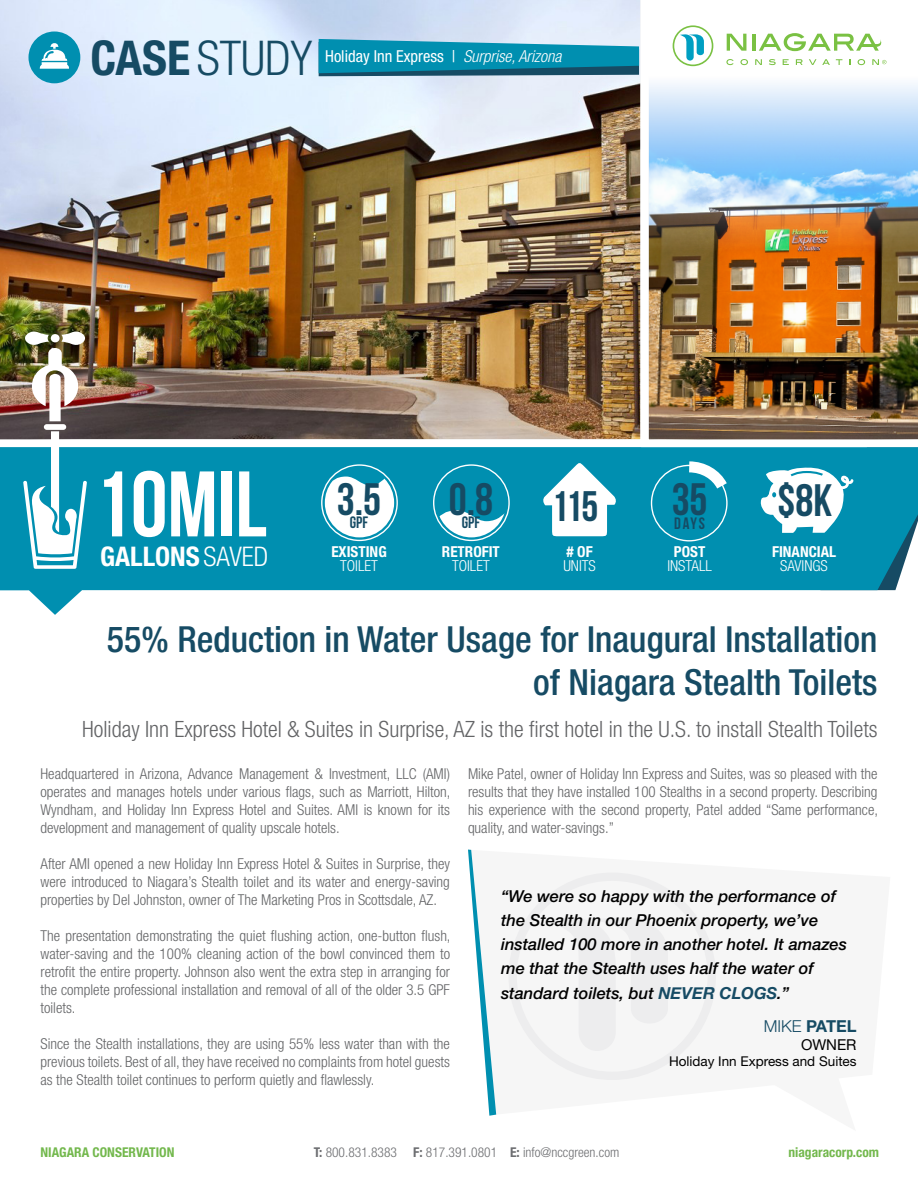
<style>
.page{position:relative;width:918px;height:1188px;background:#fff}
.page>*{position:absolute;margin:0;border:0;box-sizing:border-box;transform-origin:0 0}
.t1{font:92.85px "Bebas Neue";color:#fff}
.t2{font:300 condensed 48px "Helvetica Neue LT Std";color:#164b64}
.t3{font:45.45px "Bebas Neue";color:#164b64}
.t4{font:42.6px "Bebas Neue";color:#164b64}
.t5{font:500 condensed 36px/43.2px "Helvetica Neue LT Std";color:#164b64;text-align:right}
.t6{font:700 condensed 27px "Helvetica Neue LT Std";color:#fff}
.t7{font:300 condensed 22.5px "Helvetica Neue LT Std";color:#636466}
.t8{font:italic 500 16.5px/24.3px "Helvetica Neue LT Std";color:#000}
.t9{font:condensed 16.5px "Helvetica Neue LT Std";color:#fff}
.t10{font:16.5px "Bebas Neue";color:#164b64}
.t11{font:700 16.5px "Helvetica Neue LT Std";letter-spacing:-.035em;color:#164b64}
.t12{font:700 condensed 15.15px/13.8px "Helvetica Neue LT Std";color:#fff;text-align:center}
.t13{font:300 condensed 15.15px/13.8px "Helvetica Neue LT Std";color:#fff;text-align:center}
.t14{font:300 condensed 15px/18px "Helvetica Neue LT Std";color:#636466;text-align:justify}
.t15{font:15px "Helvetica Neue LT Std";color:#000}
.t16{font:300 condensed 13.5px "Helvetica Neue LT Std";color:#6d6e71}
.t17{font:700 condensed 13.5px "Helvetica Neue LT Std";color:#73b84d}
.t18{font:13.5px "Helvetica Neue LT Std";color:#000}
.s1{font-weight:700}
.s2{font-weight:300;font-style:italic}
.s3{font-weight:300}
.s4{font-family:"Helvetica Neue";font-weight:700;color:#164b64}
</style>
<div class="page">
<img style="left:0;top:0;width:640px;height:440px">
<div style="left:28px;top:32px;width:52px;height:51px;background:#008fb0;border-radius:50%"></div>
<svg style="left:0;top:447px;width:896px;height:168px;fill:#008fb0"></svg>
<img style="left:640px;top:0;width:278px;height:449px">
<svg style="left:319px;top:39px;width:320px;height:37px;background:#1c8eab"></svg>
<svg style="left:678px;top:456px;width:59px;height:45px"></svg>
<div style="left:433px;top:464px;width:77px;height:77px;border:1px solid #fff;border-radius:50%"></div>
<svg style="left:440px;top:510px;width:64px;height:27px"></svg>
<svg style="left:760px;top:447px;width:158px;height:143px"></svg>
<svg style="left:543px;top:462px;width:74px;height:74px"></svg>
<div style="left:321px;top:464px;width:77px;height:77px;border:1px solid #fff;border-radius:50%"></div>
<svg style="left:325px;top:477px;width:69px;height:60px"></svg>
<img style="left:23px;top:331px;width:64px;height:238px">
<svg style="left:40px;top:43px;width:29px;height:26px"></svg>
<svg style="left:727px;top:34px;width:19px;height:17px"></svg>
<hr style="left:752px;top:34px;width:4px;height:17px;background:#7ac143">
<svg style="left:726px;top:59px;width:8px;height:6px"></svg>
<svg style="left:740px;top:59px;width:8px;height:6px"></svg>
<svg style="left:755px;top:59px;width:7px;height:6px"></svg>
<svg style="left:769px;top:59px;width:7px;height:6px"></svg>
<svg style="left:783px;top:59px;width:6px;height:6px"></svg>
<svg style="left:796px;top:59px;width:7px;height:6px"></svg>
<svg style="left:809px;top:59px;width:7px;height:6px"></svg>
<svg style="left:822px;top:59px;width:8px;height:6px"></svg>
<svg style="left:836px;top:59px;width:6px;height:6px"></svg>
<svg style="left:858px;top:59px;width:7px;height:6px"></svg>
<svg style="left:759px;top:33px;width:123px;height:18px"></svg>
<svg style="left:673px;top:25px;width:40px;height:41px"></svg>
<svg style="left:872px;top:59px;width:14px;height:6px"></svg>
<svg style="left:509px;top:873px;width:207px;height:207px"></svg>
<svg style="left:468px;top:850px;width:28px;height:266px"></svg>
<p class="t2" style="left:91px;top:30px;width:223px"><span class="s1">CASE</span> STUDY</p>
<p class="t9" style="left:325px;top:47px;width:238px">Holiday Inn Express | <span class="s2">Surprise, Arizona</span></p>
<p class="t1" style="left:94px;top:453px;width:174px">10MIL</p>
<p class="t6" style="left:100px;top:540px;width:170px">GALLONS <span class="s3">SAVED</span></p>
<p class="t3" style="left:337px;top:474px;width:46px">3.5</p>
<p class="t10" style="left:350px;top:514px;width:20px">gpf</p>
<p class="t12" style="left:331px;top:545px;width:57px">EXISTING<br><span class="s3">TOILET</span></p>
<p class="t3" style="left:449px;top:474px;width:46px">0.8</p>
<p class="t10" style="left:462px;top:514px;width:20px">gpf</p>
<p class="t12" style="left:442px;top:545px;width:59px">RETROFIT<br><span class="s3">TOILET</span></p>
<p class="t4" style="left:552px;top:483px;width:48px">115</p>
<p class="t12" style="left:566px;top:545px;width:28px"># OF</p>
<p class="t13" style="left:563px;top:559px;width:34px">UNITS</p>
<p class="t3" style="left:672px;top:474px;width:37px">35</p>
<p class="t10" style="left:674px;top:514px;width:32px">DAYS</p>
<p class="t13" style="left:667px;top:545px;width:46px"><span class="s1">POST<br></span>INSTALL</p>
<p class="t3" style="left:777px;top:475px;width:56px">$8K</p>
<p class="t12" style="left:772px;top:545px;width:66px">FINANCIAL<br><span class="s3">SAVINGS</span></p>
<p class="t5" style="left:107px;top:617px;width:772px">55% Reduction in Water Usage for Inaugural Installation of Niagara Stealth Toilets</p>
<p class="t7" style="left:82px;top:716px;width:797px">Holiday Inn Express Hotel &amp; Suites in Surprise, AZ is the first hotel in the U.S. to install Stealth Toilets</p>
<p class="t14" style="left:40px;top:764px;width:412px">Headquartered in Arizona, Advance Management &amp; Investment, LLC (AMI) operates and manages hotels under various flags, such as Marriott, Hilton, Wyndham, and Holiday Inn Express Hotel and Suites. AMI is known for its development and management of quality upscale hotels.</p>
<p class="t14" style="left:40px;top:854px;width:411px">After AMI opened a new Holiday Inn Express Hotel &amp; Suites in Surprise, they were introduced to Niagara’s Stealth toilet and its water and energy-saving properties by Del Johnston, owner of The Marketing Pros in Scottsdale, AZ.</p>
<p class="t14" style="left:40px;top:926px;width:412px">The presentation demonstrating the quiet flushing action, one-button flush, water-saving and the 100% cleaning action of the bowl convinced them to retrofit the entire property. Johnson also went the extra step in arranging for the complete professional installation and removal of all of the older 3.5 GPF toilets.</p>
<p class="t14" style="left:40px;top:1034px;width:411px">Since the Stealth installations, they are using 55% less water than with the previous toilets. Best of all, they have received no complaints from hotel guests as the Stealth toilet continues to perform quietly and flawlessly.</p>
<p class="t14" style="left:468px;top:764px;width:412px">Mike Patel, owner of Holiday Inn Express and Suites, was so pleased with the results that they have installed 100 Stealths in a second property. Describing his experience with the second property, Patel added “Same performance, quality, and water-savings.”</p>
<p class="t8" style="left:501px;top:883px;width:348px">“We were so happy with the performance of the Stealth in our Phoenix property, we’ve installed 100 more in another hotel. It amazes me that the Stealth uses half the water of standard toilets, but <span class="s4">NEVER CLOGS</span>.”</p>
<p class="t11" style="left:764px;top:1016px;width:94px"><span class="s3">MIKE</span> PATEL</p>
<p class="t15" style="left:801px;top:1036px;width:57px">OWNER</p>
<p class="t18" style="left:669px;top:1053px;width:189px">Holiday Inn Express and Suites</p>
<p class="t17" style="left:40px;top:1144px;width:136px">NIAGARA CONSERVATION</p>
<p class="t16" style="left:314px;top:1145px;width:307px"><span class="s1">T:</span> 800.831.8383 <span class="s1">F:</span> 817.391.0801 <span class="s1">E:</span> info@nccgreen.com</p>
<p class="t17" style="left:788px;top:1144px;width:92px">niagaracorp.com</p>
</div>
